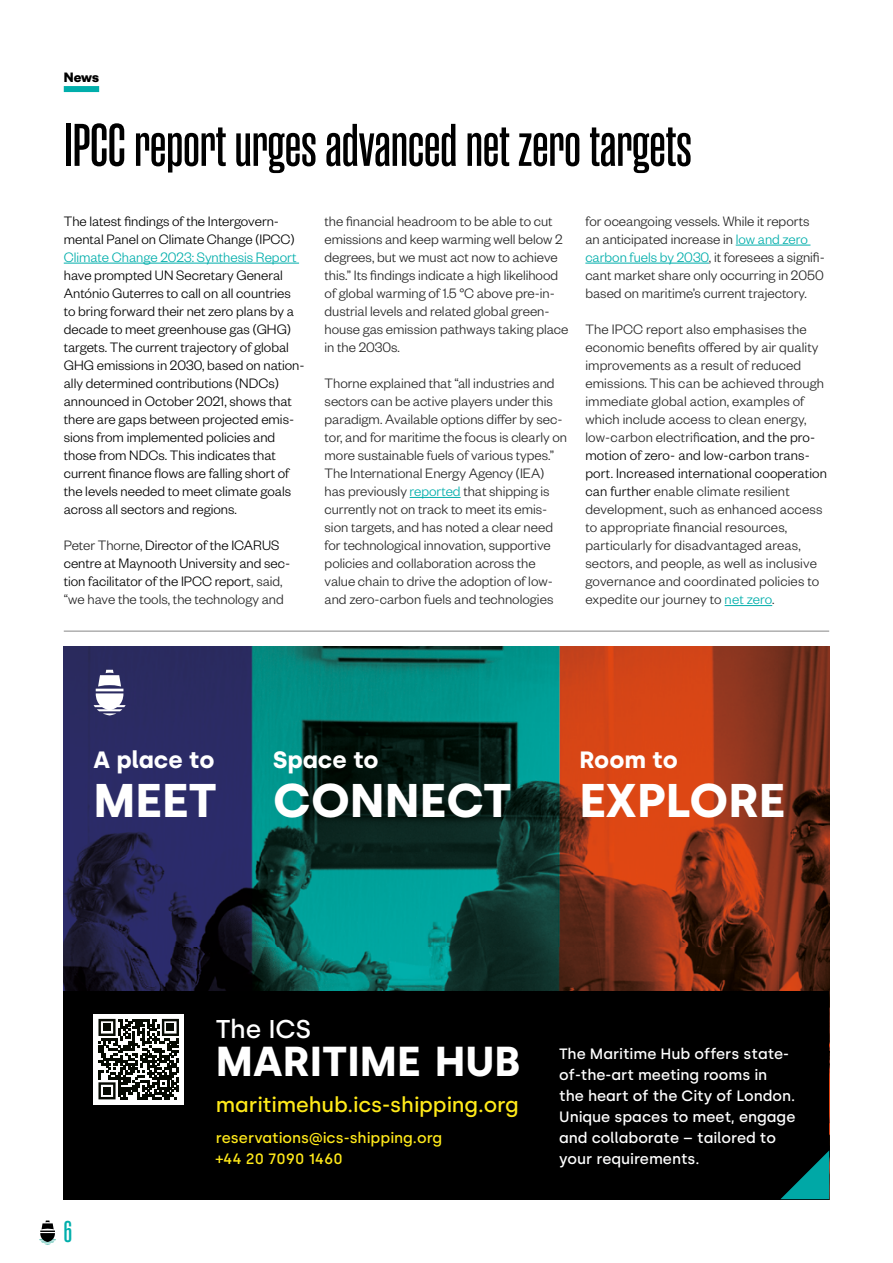
<style>
.page{position:relative;width:893px;height:1263px;background:#fff}
.page>*{position:absolute;margin:0;border:0;box-sizing:border-box;transform-origin:0 0}
.t1{font:600 60px "Rama Gothic M";color:#000}
.t2{font:700 47.25px "Silka";color:#fff}
.t3{font:700 41.85px "Silka";color:#fff}
.t4{font:600 30px "Rama Gothic M";color:#00aeab}
.t5{font:500 25.65px "Silka";color:#fff}
.t6{font:700 23.55px "Silka";color:#fff}
.t7{font:500 21px "Silka";letter-spacing:-.005em;color:#ffea1a}
.t8{font:300 15px/18px "Founders Grotesk";color:#252525}
.t9{font:300 15px/18px "Founders Grotesk";color:#000}
.t10{font:500 15px/21px "Silka";color:#fff}
.t11{font:500 15px/21px "Silka";color:#ffea1a}
.t12{font:300 15px "Founders Grotesk";color:#00aeab}
.t13{font:700 15px "Founders Grotesk";color:#000}
.s1{color:#252525}
.s2{color:#00aeab}
.s3{color:#000}
</style>
<div class="page">
<svg style="left:39px;top:1220px;width:17px;height:25px"></svg>
<div style="left:64px;top:86px;width:35px;height:6px;background:#00aeab"></div>
<hr style="left:64px;top:263px;width:235px;height:1px;background:#00aeab">
<hr style="left:410px;top:497px;width:51px;height:1px;background:#00aeab">
<hr style="left:736px;top:245px;width:74px;height:1px;background:#00aeab">
<hr style="left:585px;top:263px;width:124px;height:1px;background:#00aeab">
<hr style="left:725px;top:605px;width:47px;height:1px;background:#00aeab">
<img style="left:64px;top:646px;width:765px;height:345px">
<svg style="left:94px;top:670px;width:32px;height:45px"></svg>
<div style="left:64px;top:991px;width:765px;height:208px;background:#000"></div>
<svg style="left:781px;top:1151px;width:48px;height:48px"></svg>
<div style="left:94px;top:1014px;width:90px;height:90px;background:#fff"></div>
<svg style="left:98px;top:1019px;width:81px;height:80px"></svg>
<div style="left:103px;top:1024px;width:8px;height:7px;background:#060a02"></div>
<div style="left:167px;top:1024px;width:7px;height:7px;background:#060a02"></div>
<div style="left:103px;top:1087px;width:8px;height:7px;background:#060a02"></div>
<hr style="left:64px;top:631px;width:765px;height:1px;background:#878787">
<p class="t13" style="left:64px;top:67px;width:37px">News</p>
<h1 class="t1" style="left:64px;top:115px;width:630px">IPCC report urges advanced net zero targets</h1>
<p class="t9" style="left:64px;top:211px;width:232px">The latest findings of the Intergovern&shy;mental Panel on Climate Change (IPCC)</p>
<p class="t12" style="left:64px;top:248px;width:234px">Climate Change 2023: Synthesis Report</p>
<p class="t9" style="left:64px;top:265px;width:242px">have prompted UN Secretary General António Guterres to call on all countries to bring forward their net zero plans by a decade to meet greenhouse gas (GHG) targets. The current trajectory of global GHG emissions in 2030, based on nation&shy;ally determined contributions (NDCs) announced in October 2021, shows that there are gaps between projected emis&shy;sions from implemented policies and those from NDCs. This indicates that current finance flows are falling short of the levels needed to meet climate goals across all sectors and regions.</p>
<p class="t9" style="left:64px;top:536px;width:228px"><span class="s1">Peter Thorne,</span> Director of the ICARUS centre at Maynooth University and sec&shy;tion facilitator of the IPCC report<span class="s1">, said, “we have the tools, the technology and</span></p>
<p class="t8" style="left:325px;top:211px;width:245px">the financial headroom to be able to cut emissions and keep warming well below 2 degrees, but we must act now to achieve this.” Its findings indicate a high likelihood of global warming of 1.5 °C above pre-in&shy;dustrial levels and related global green&shy;house gas emission pathways taking place in the 2030s.</p>
<p class="t8" style="left:325px;top:374px;width:244px">Thorne explained that “all industries and sectors can be active players under this paradigm. Available options differ by sec&shy;tor, and for maritime the focus is clearly on more sustainable fuels of various types.” The International Energy Agency (IEA) has previously <span class="s2">reported</span> that shipping is currently not on track to meet its emis&shy;sion targets, and has noted a clear need for technological innovation, supportive policies and collaboration across the value chain to drive the adoption of low&shy;and zero-carbon fuels and technologies</p>
<p class="t8" style="left:585px;top:211px;width:241px">for oceangoing vessels. While it reports an anticipated increase in <span class="s2">low and zero carbon fuels by 2030</span>, it foresees a signifi&shy;cant market share only occurring in 2050 based on maritime’s current trajectory.</p>
<p class="t8" style="left:585px;top:320px;width:243px">The IPCC report also emphasises the economic benefits offered by air quality improvements as a result of reduced emissions. This can be achieved through immediate global action, examples of which include access to clean energy, low-carbon electrifi<span class="s3">cation, and the pro&shy;motion of zero- and low-carbon trans&shy;port. Increased international cooperation can further</span> enable climate resilient development, such as enhanced access to appropriate financial resources, particularly for disadvantaged areas, sectors, and people, as well as inclusive governance and coordinated policies to expedite our journey to <span class="s2">net zero</span>.</p>
<h3 class="t6" style="left:94px;top:745px;width:123px">A place to</h3>
<h2 class="t2" style="left:94px;top:772px;width:125px">MEET</h2>
<h3 class="t6" style="left:273px;top:745px;width:107px">Space to</h3>
<h2 class="t2" style="left:273px;top:772px;width:240px">CONNECT</h2>
<h3 class="t6" style="left:579px;top:745px;width:100px">Room to</h3>
<h2 class="t2" style="left:579px;top:772px;width:208px">EXPLORE</h2>
<h3 class="t4" style="left:64px;top:1216px;width:10px">6</h3>
<h3 class="t5" style="left:216px;top:1014px;width:97px">The ICS</h3>
<h3 class="t3" style="left:216px;top:1037px;width:306px">MARITIME HUB</h3>
<h3 class="t7" style="left:216px;top:1092px;width:304px">maritimehub.ics-shipping.org</h3>
<p class="t11" style="left:216px;top:1127px;width:228px">reservations@ics-shipping.org +44 20 7090 1460</p>
<p class="t10" style="left:559px;top:1043px;width:238px">The Maritime Hub offers state&shy;of-the-art meeting rooms in the heart of the City of London.<br>Unique spaces to meet, engage and collaborate – tailored to your requirements.</p>
</div>
